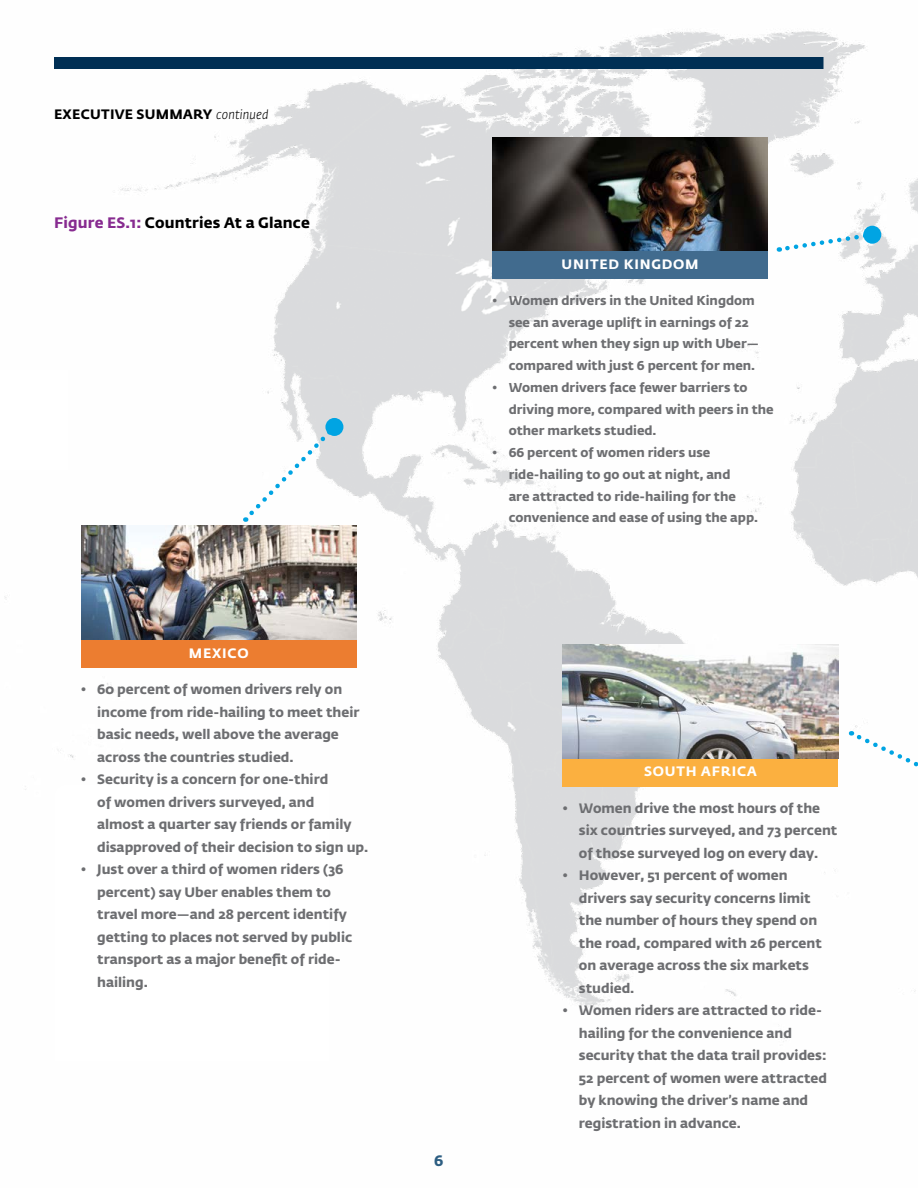
<style>
.page{position:relative;width:918px;height:1188px;background:#fff}
.page>*{position:absolute;margin:0;border:0;box-sizing:border-box;transform-origin:0 0}
.Figure_hed{font:700 15px "Fedra Sans Std";letter-spacing:.01em;color:#000}
.t1{font:700 15px "Fedra Sans Std";color:#2d5e82}
.t2{font:700 13.5px/22.5px "Fedra Sans Std";color:#6d6e71}
.t3{font:700 13.5px "Fedra Sans Std";letter-spacing:.06em;color:#fff}
.Body_no_space_after{font:700 13.5px "Fedra Sans Std";letter-spacing:.02em;color:#000}
.t4{font:700 12.75px/21.8px "Fedra Sans Std";color:#6d6e71}
.s1{font-weight:300;font-style:italic;font-size:12.75px}
.s2{color:#872b90}
</style>
<div class="page">
<img style="left:4px;top:30px;width:914px;height:1012px">
<div style="left:54px;top:57px;width:770px;height:12px;background:#002f54"></div>
<svg style="left:245px;top:424px;width:93px;height:98px"></svg>
<div style="left:325px;top:418px;width:18px;height:18px;background:#00a4e3;border-radius:50%"></div>
<svg style="left:779px;top:230px;width:94px;height:23px"></svg>
<div style="left:863px;top:226px;width:18px;height:18px;background:#00a4e3;border-radius:50%"></div>
<svg style="left:54px;top:784px;width:275px;height:258px"></svg>
<div style="left:81px;top:639px;width:275px;height:29px;background:#ec7d30"></div>
<img style="left:81px;top:526px;width:275px;height:113px">
<div style="left:492px;top:250px;width:276px;height:29px;background:#416b8e"></div>
<img style="left:492px;top:137px;width:276px;height:113px">
<div style="left:563px;top:757px;width:275px;height:30px;background:#fbb040"></div>
<img style="left:563px;top:645px;width:275px;height:113px">
<svg style="left:851px;top:731px;width:67px;height:86px"></svg>
<div style="left:0;top:370px;width:68px;height:100px;background:#fff"></div>
<p class="Body_no_space_after" style="left:54px;top:105px;width:216px">EXECUTIVE SUMMARY <span class="s1">continued</span></p>
<p class="Figure_hed" style="left:54px;top:213px;width:257px"><span class="s2">Figure ES.1:</span> Countries At a Glance</p>
<p class="t3" style="left:189px;top:644px;width:61px">MEXICO</p>
<p class="t2" style="left:97px;top:678px;width:264px;text-indent:-16px">• 60 percent of women drivers rely on income from ride-hailing to meet their basic needs, well above the average across the countries studied.</p>
<p class="t2" style="left:97px;top:768px;width:273px;text-indent:-16px">• Security is a concern for one-third<br>of women drivers surveyed, and<br>almost a quarter say friends or family disapproved of their decision to sign up.</p>
<p class="t2" style="left:97px;top:858px;width:257px;text-indent:-16px">• Just over a third of women riders (36 percent) say Uber enables them to travel more—and 28 percent identify getting to places not served by public transport as a major benefit of ride&shy;hailing.</p>
<p class="t3" style="left:562px;top:255px;width:139px">UNITED KINGDOM</p>
<p class="t4" style="left:509px;top:289px;width:252px;text-indent:-16px">• Women drivers in the United Kingdom see an average uplift in earnings of 22 percent when they sign up with Uber— compared with just 6 percent for men.</p>
<p class="t4" style="left:509px;top:376px;width:267px;text-indent:-16px">• Women drivers face fewer barriers to driving more, compared with peers in the other markets studied.</p>
<p class="t4" style="left:509px;top:442px;width:251px;text-indent:-16px">• 66 percent of women riders use ride-hailing to go out at night, and<br>are attracted to ride-hailing for the convenience and ease of using the app.</p>
<p class="t1" style="left:434px;top:1151px;width:11px">6</p>
<p class="t3" style="left:644px;top:763px;width:114px">SOUTH AFRICA</p>
<p class="t2" style="left:579px;top:797px;width:260px;text-indent:-16px">• Women drive the most hours of the six countries surveyed, and 73 percent of those surveyed log on every day.</p>
<p class="t2" style="left:579px;top:864px;width:245px;text-indent:-16px">• However, 51 percent of women drivers say security concerns limit the number of hours they spend on the road, compared with 26 percent on average across the six markets studied.</p>
<p class="t2" style="left:579px;top:999px;width:250px;text-indent:-16px">• Women riders are attracted to ride&shy;hailing for the convenience and security that the data trail provides:<br>52 percent of women were attracted by knowing the driver’s name and registration in advance.</p>
</div>
